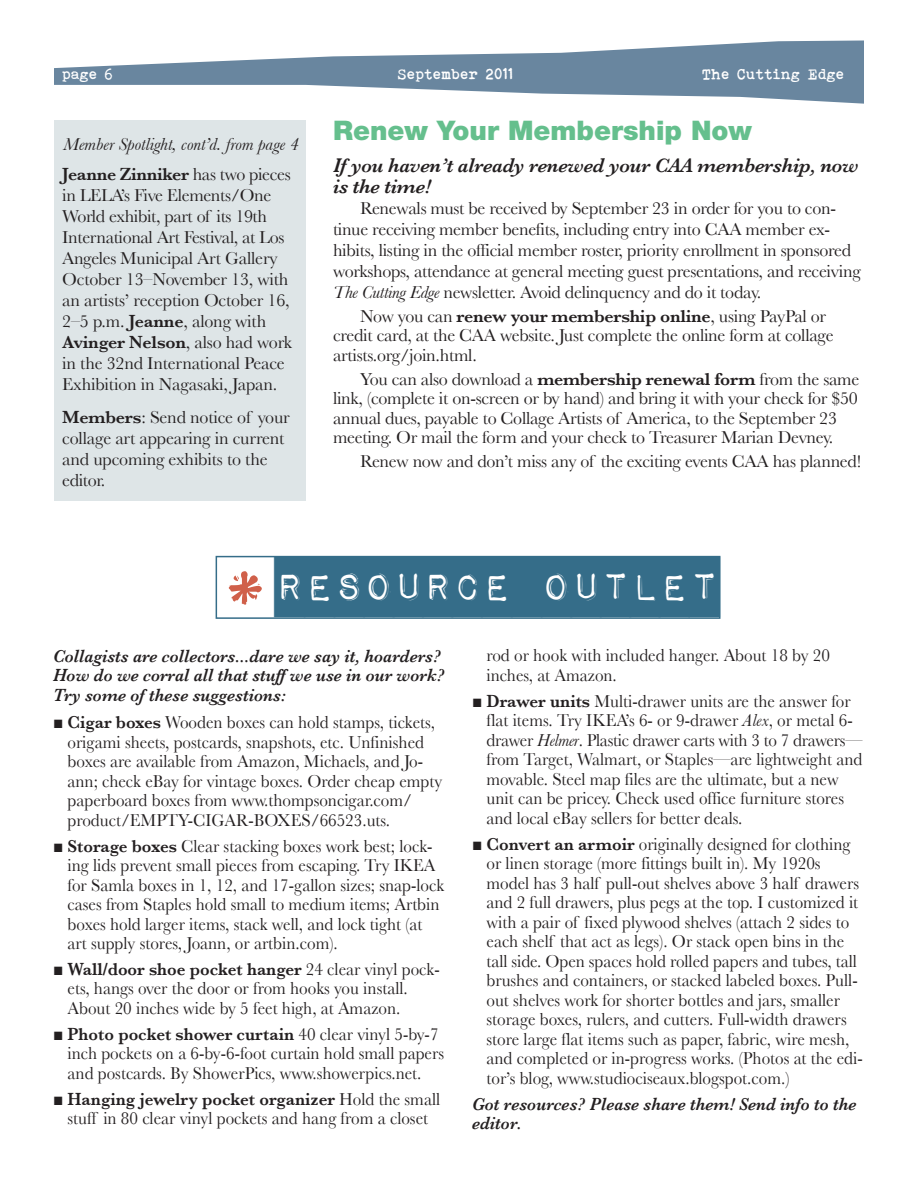
<style>
.page{position:relative;width:918px;height:1188px;background:#fff}
.page>*{position:absolute;margin:0;border:0;box-sizing:border-box;transform-origin:0 0}
.t1{font:108px "Impact Label Reversed";color:#d0604a}
.t2{font:49.5px "Impact Label";color:#356d89}
.t3{font:900 27px "Helvetica Neue LT Std";color:#65bf8d}
.t4{font:italic 600 20.25px/21px "Baskerville";letter-spacing:-.015em;color:#231f20}
.t5{font:18px/19.5px "Baskerville";color:#231f20;scale:.95 1}
.t6{font:18px/21px "Baskerville";color:#231f20}
.t7{font:italic 600 18px/19.5px "Baskerville";color:#231f20;scale:.95 1}
.t8{font:italic 18px/30px "Baskerville";color:#231f20}
.t9{font:15px "Bohemian Type Writer";color:#fff}
.s1{font-weight:600;font-style:normal}
.s2{font-style:normal}
.s3{font-weight:600}
.s4{font-style:italic}
.s5{font-family:"Times New Roman";font-weight:700;font-style:italic}
</style>
<div class="page">
<svg style="left:54px;top:40px;width:810px;height:64px;fill:#69869f"></svg>
<div style="left:216px;top:556px;width:504px;height:63px;border:2px solid #356d89"></div>
<div style="left:54px;top:121px;width:252px;height:380px;background:#dee5e7"></div>
<p class="t9" style="left:62px;top:66px;width:53px">page 6</p>
<p class="t9" style="left:398px;top:66px;width:117px">September 2011</p>
<p class="t9" style="left:703px;top:66px;width:144px">The Cutting Edge</p>
<p class="t8" style="left:62px;top:129px;width:238px">Member Spotlight, cont’d. from page 4<br><span class="s1">Jeanne Zinniker</span> <span class="s2">has two pieces</span></p>
<p class="t6" style="left:62px;top:184px;width:231px">in LELA’s Five Elements/One<br>World exhibit, part of its 19th<br>International Art Festival, at Los<br>Angeles Municipal Art Gallery<br>October 13–November 13, with an artists’ reception October 16,<br>2–5 p.m. <span class="s3">Jeanne</span>, along with<br><span class="s3">Avinger Nelson</span>, also had work in the 32nd International Peace<br>Exhibition in Nagasaki, Japan.</p>
<p class="t6" style="left:62px;top:407px;width:229px"><span class="s3">Members</span>: Send notice of your collage art appearing in current and upcoming exhibits to the editor.</p>
<h3 class="t3" style="left:333px;top:115px;width:421px">Renew Your Membership Now</h3>
<p class="t4" style="left:333px;top:155px;width:527px">If you haven’t already renewed your CAA membership, now is the time!</p>
<p class="t6" style="left:333px;top:197px;width:529px;text-indent:27px">Renewals must be received by September 23 in order for you to con&shy;tinue receiving member benefits, including entry into CAA member ex&shy;hibits, listing in the official member roster, priority enrollment in sponsored workshops, attendance at general meeting guest presentations, and receiving <span class="s4">The Cutting Edge</span> newsletter. Avoid delinquency and do it today.</p>
<p class="t6" style="left:333px;top:306px;width:502px;line-height:19.5px;text-indent:27px">Now you can <span class="s3">renew your membership online</span>, using PayPal or credit card, at the CAA website. Just complete the online form at collage artists.org/join.html.</p>
<p class="t6" style="left:333px;top:369px;width:528px;line-height:19.5px;text-indent:27px">You can also download a <span class="s3">membership renewal form</span> from the same link, (complete it on-screen or by hand) and bring it with your check for $50 annual dues, payable to Collage Artists of America, to the September 23 meeting. Or mail the form and your check to Treasurer Marian Devney.</p>
<p class="t6" style="left:360px;top:451px;width:503px">Renew now and don’t miss any of the exciting events CAA has planned!</p>
<h2 class="t2" style="left:275px;top:564px;width:446px">RESOURCE OUTLET</h2>
<p class="t7" style="left:53px;top:646px;width:414px">Collagists are collectors...dare we say it, hoarders?<br>How do we corral all that stuff we use in our work?<br>Try some of these suggestions:</p>
<p class="t5" style="left:68px;top:712px;width:396px;text-indent:-14px"><span class="s5">■</span> <span class="s3">Cigar boxes</span> Wooden boxes can hold stamps, tickets, origami sheets, postcards, snapshots, etc. Unfinished boxes are available from Amazon, Michaels, and Jo&shy;ann; check eBay for vintage boxes. Order cheap empty paperboard boxes from www.thompsoncigar.com/ product/EMPTY-CIGAR-BOXES/66523.uts.</p>
<p class="t5" style="left:68px;top:836px;width:398px;text-indent:-14px"><span class="s5">■</span> <span class="s3">Storage boxes</span> Clear stacking boxes work best; lock&shy;ing lids prevent small pieces from escaping. Try IKEA for Samla boxes in 1, 12, and 17-gallon sizes; snap-lock cases from Staples hold small to medium items; Artbin boxes hold larger items, stack well, and lock tight (at art supply stores, Joann, or artbin.com).</p>
<p class="t5" style="left:68px;top:959px;width:393px;text-indent:-14px"><span class="s5">■</span> <span class="s3">Wall/door shoe pocket hanger</span> 24 clear vinyl pock&shy;ets, hangs over the door or from hooks you install.<br>About 20 inches wide by 5 feet high, at Amazon.</p>
<p class="t5" style="left:68px;top:1024px;width:398px;text-indent:-14px"><span class="s5">■</span> <span class="s3">Photo pocket shower curtain</span> 40 clear vinyl 5-by-7 inch pockets on a 6-by-6-foot curtain hold small papers and postcards. By ShowerPics, www.showerpics.net.</p>
<p class="t5" style="left:53px;top:1089px;width:409px;text-align:center"><span class="s5">■</span> <span class="s3">Hanging jewelry pocket organizer</span> Hold the small stuff in 80 clear vinyl pockets and hang from a closet</p>
<h1 class="t1" style="left:218px;top:550px;width:58px">*</h1>
<p class="t5" style="left:487px;top:646px;width:363px">rod or hook with included hanger. About 18 by 20 inches, at Amazon.</p>
<p class="t5" style="left:487px;top:691px;width:397px;text-indent:-14px"><span class="s5">■</span> <span class="s3">Drawer units</span> Multi-drawer units are the answer for flat items. Try IKEA’s 6- or 9-drawer <span class="s4">Alex</span>, or metal 6- drawer <span class="s4">Helmer</span>. Plastic drawer carts with 3 to 7 drawers— from Target, Walmart, or Staples—are lightweight and movable. Steel map files are the ultimate, but a new unit can be pricey. Check used office furniture stores and local eBay sellers for better deals.</p>
<p class="t5" style="left:487px;top:834px;width:397px;text-indent:-14px"><span class="s5">■</span> <span class="s3">Convert an armoir</span> originally designed for clothing or linen storage (more fittings built in). My 1920s model has 3 half pull-out shelves above 3 half drawers and 2 full drawers, plus pegs at the top. I customized it with a pair of fixed plywood shelves (attach 2 sides to each shelf that act as legs). Or stack open bins in the tall side. Open spaces hold rolled papers and tubes, tall brushes and containers, or stacked labeled boxes. Pull&shy;out shelves work for shorter bottles and jars, smaller storage boxes, rulers, and cutters. Full-width drawers store large flat items such as paper, fabric, wire mesh, and completed or in-progress works. (Photos at the edi&shy;tor’s blog, www.studiociseaux.blogspot.com.)</p>
<p class="t7" style="left:472px;top:1094px;width:406px">Got resources? Please share them! Send info to the editor.</p>
</div>
